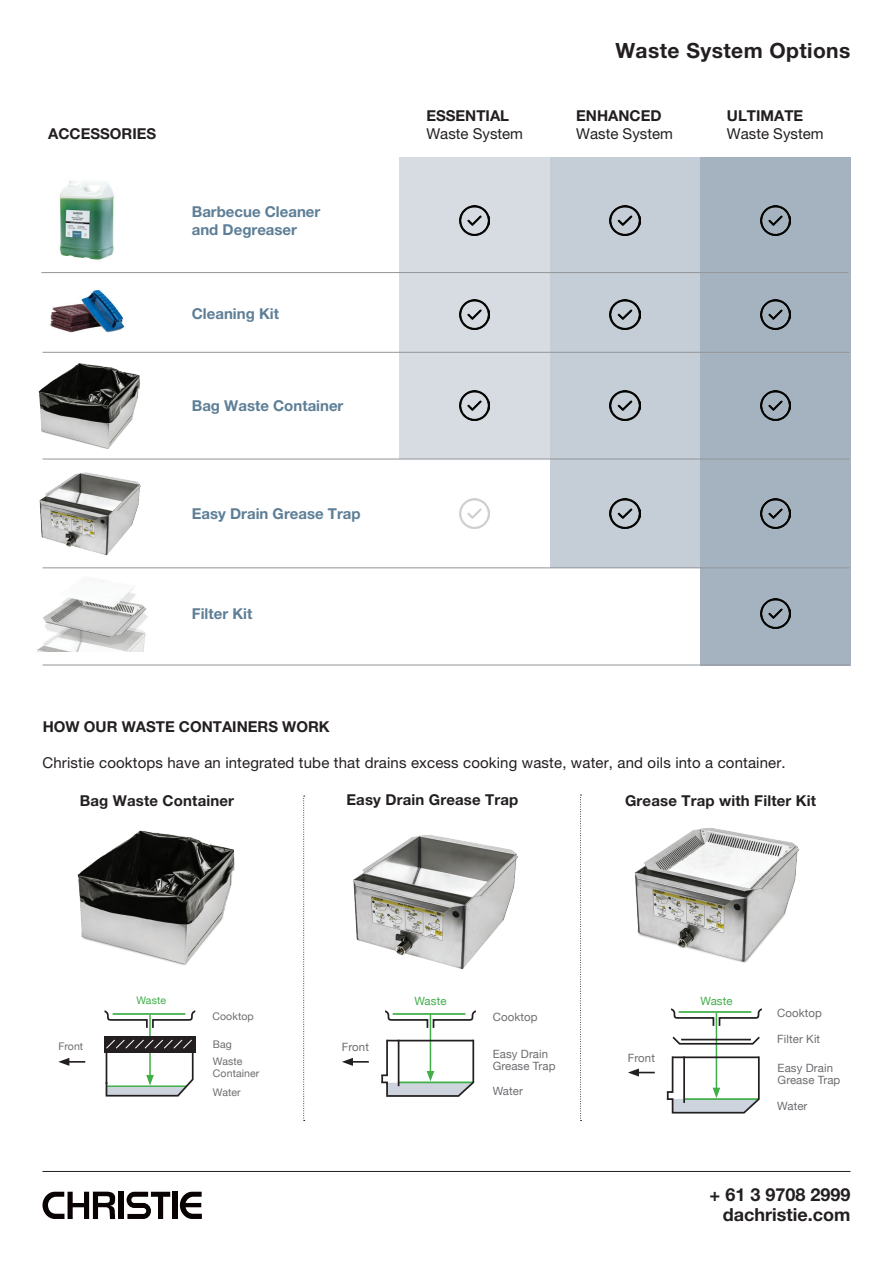
<style>
.page{position:relative;width:893px;height:1263px;background:#fff}
.page>*{position:absolute;margin:0;border:0;box-sizing:border-box;transform-origin:0 0}
.t1{font:700 21px "Helvetica Neue LT Pro";letter-spacing:.02em;color:#231f20}
.t2{font:700 18px "Helvetica Neue LT Pro";color:#231f20}
.t3{font:15px "Helvetica Neue LT Pro";letter-spacing:.01em;color:#231f20}
.t4{font:700 15px "Helvetica Neue LT Pro";color:#231f20}
.t5{font:700 15px/18px "Helvetica Neue LT Pro";color:#5d7e96}
.t6{font:11.4px/12px "Helvetica Neue";letter-spacing:.01em;color:#6c6d70}
.t7{font:11.4px "Helvetica Neue";letter-spacing:.01em;color:#40ae49}
.t8{font:10.5px/12px "Helvetica Neue";letter-spacing:.01em;color:#6c6d70}
.t9{font:10.5px "Helvetica Neue";letter-spacing:.01em;color:#40ae49}
</style>
<div class="page">
<div style="left:400px;top:157px;width:150px;height:302px;background:#d7dce3"></div>
<div style="left:550px;top:157px;width:150px;height:411px;background:#c5cdd6"></div>
<div style="left:700px;top:157px;width:150px;height:508px;background:#a5b3c1"></div>
<hr style="left:43px;top:665px;width:807px;height:1px;background:#939598">
<hr style="left:43px;top:567px;width:807px;height:1px;background:#939598">
<hr style="left:43px;top:459px;width:807px;height:1px;background:#939598">
<hr style="left:43px;top:352px;width:807px;height:1px;background:#939598">
<hr style="left:41px;top:272px;width:807px;height:1px;background:#939598">
<hr style="left:43px;top:1171px;width:807px;height:1px;background:#231f20">
<svg style="left:43px;top:1191px;width:72px;height:28px"></svg>
<div style="left:119px;top:1192px;width:5px;height:27px;background:#080302"></div>
<div style="left:173px;top:1192px;width:5px;height:27px;background:#080302"></div>
<svg style="left:127px;top:1192px;width:43px;height:27px"></svg>
<svg style="left:180px;top:1192px;width:22px;height:27px"></svg>
<img style="left:38px;top:363px;width:102px;height:86px">
<img style="left:59px;top:181px;width:55px;height:79px">
<img style="left:39px;top:472px;width:102px;height:84px">
<img style="left:37px;top:578px;width:111px;height:74px">
<img style="left:50px;top:289px;width:75px;height:44px">
<img style="left:760px;top:205px;width:30px;height:30px">
<img style="left:760px;top:299px;width:30px;height:31px">
<img style="left:760px;top:391px;width:30px;height:30px">
<img style="left:760px;top:499px;width:30px;height:30px">
<img style="left:760px;top:598px;width:30px;height:31px">
<img style="left:610px;top:205px;width:30px;height:30px">
<img style="left:610px;top:299px;width:30px;height:31px">
<img style="left:610px;top:391px;width:30px;height:30px">
<img style="left:610px;top:499px;width:30px;height:30px">
<img style="left:460px;top:205px;width:30px;height:30px">
<img style="left:460px;top:299px;width:30px;height:31px">
<img style="left:460px;top:391px;width:30px;height:30px">
<img style="left:460px;top:499px;width:30px;height:30px">
<img style="left:77px;top:830px;width:158px;height:135px">
<img style="left:353px;top:835px;width:165px;height:135px">
<img style="left:634px;top:828px;width:166px;height:135px">
<svg style="left:381px;top:1010px;width:95px;height:87px"></svg>
<hr style="left:387px;top:1040px;width:86px;height:1px;background:#231f20">
<svg style="left:342px;top:1058px;width:27px;height:8px"></svg>
<hr style="left:393px;top:1013px;width:72px;height:2px;background:#40ae49">
<hr style="left:149px;top:1015px;width:2px;height:62px;background:#40ae49">
<div style="left:104px;top:1036px;width:92px;height:17px;background:#231f20"></div>
<svg style="left:105px;top:1039px;width:89px;height:58px"></svg>
<svg style="left:104px;top:1010px;width:92px;height:19px"></svg>
<svg style="left:58px;top:1058px;width:27px;height:8px"></svg>
<hr style="left:113px;top:1013px;width:72px;height:2px;background:#40ae49">
<hr style="left:716px;top:1013px;width:1px;height:77px;background:#40ae49">
<svg style="left:671px;top:1008px;width:91px;height:18px"></svg>
<svg style="left:666px;top:1055px;width:94px;height:59px"></svg>
<hr style="left:673px;top:1056px;width:86px;height:2px;background:#231f20">
<svg style="left:628px;top:1068px;width:27px;height:8px"></svg>
<hr style="left:679px;top:1011px;width:72px;height:2px;background:#40ae49">
<svg style="left:672px;top:1035px;width:88px;height:10px"></svg>
<hr style="left:681px;top:1039px;width:70px;height:1px;background:#231f20">
<svg style="left:303px;top:796px;width:2px;height:325px"></svg>
<svg style="left:580px;top:795px;width:1px;height:326px"></svg>
<h1 class="t1" style="left:615px;top:37px;width:237px">Waste System Options</h1>
<p class="t4" style="left:426px;top:106px;width:84px">ESSENTIAL</p>
<p class="t3" style="left:426px;top:124px;width:98px">Waste System</p>
<p class="t4" style="left:576px;top:106px;width:87px">ENHANCED</p>
<p class="t3" style="left:576px;top:124px;width:98px">Waste System</p>
<p class="t4" style="left:727px;top:106px;width:78px">ULTIMATE</p>
<p class="t4" style="left:48px;top:124px;width:110px">ACCESSORIES</p>
<p class="t3" style="left:727px;top:124px;width:98px">Waste System</p>
<p class="t5" style="left:192px;top:202px;width:130px">Barbecue Cleaner and Degreaser</p>
<p class="t5" style="left:192px;top:304px;width:89px">Cleaning Kit</p>
<p class="t5" style="left:192px;top:396px;width:153px">Bag Waste Container</p>
<p class="t5" style="left:192px;top:504px;width:170px">Easy Drain Grease Trap</p>
<p class="t5" style="left:192px;top:604px;width:62px">Filter Kit</p>
<p class="t4" style="left:43px;top:718px;width:288px">HOW OUR WASTE CONTAINERS WORK</p>
<p class="t3" style="left:43px;top:753px;width:745px">Christie cooktops have an integrated tube that drains excess cooking waste, water, and oils into a container.</p>
<p class="t4" style="left:80px;top:792px;width:156px">Bag Waste Container</p>
<p class="t4" style="left:346px;top:791px;width:174px">Easy Drain Grease Trap</p>
<p class="t4" style="left:625px;top:792px;width:193px">Grease Trap with Filter Kit</p>
<p class="t8" style="left:58px;top:1041px;width:26px">Front</p>
<p class="t9" style="left:137px;top:992px;width:31px">Waste</p>
<p class="t8" style="left:212px;top:1011px;width:43px">Cooktop</p>
<p class="t8" style="left:213px;top:1039px;width:21px">Bag</p>
<p class="t8" style="left:213px;top:1087px;width:29px">Water</p>
<p class="t8" style="left:213px;top:1056px;width:48px">Waste<br>Container</p>
<p class="t6" style="left:342px;top:1041px;width:29px">Front</p>
<p class="t7" style="left:414px;top:992px;width:34px">Waste</p>
<p class="t6" style="left:493px;top:1011px;width:46px">Cooktop</p>
<p class="t6" style="left:493px;top:1048px;width:64px">Easy Drain<br>Grease Trap</p>
<p class="t6" style="left:493px;top:1086px;width:32px">Water</p>
<p class="t6" style="left:628px;top:1052px;width:29px">Front</p>
<p class="t7" style="left:700px;top:992px;width:34px">Waste</p>
<p class="t6" style="left:777px;top:1008px;width:46px">Cooktop</p>
<p class="t6" style="left:777px;top:1033px;width:45px">Filter Kit</p>
<p class="t6" style="left:778px;top:1062px;width:64px">Easy Drain<br>Grease Trap</p>
<p class="t6" style="left:777px;top:1100px;width:32px">Water</p>
<p class="t2" style="left:709px;top:1184px;width:142px">+ 61 3 9708 2999</p>
<p class="t2" style="left:723px;top:1203px;width:129px">dachristie.com</p>
</div>
